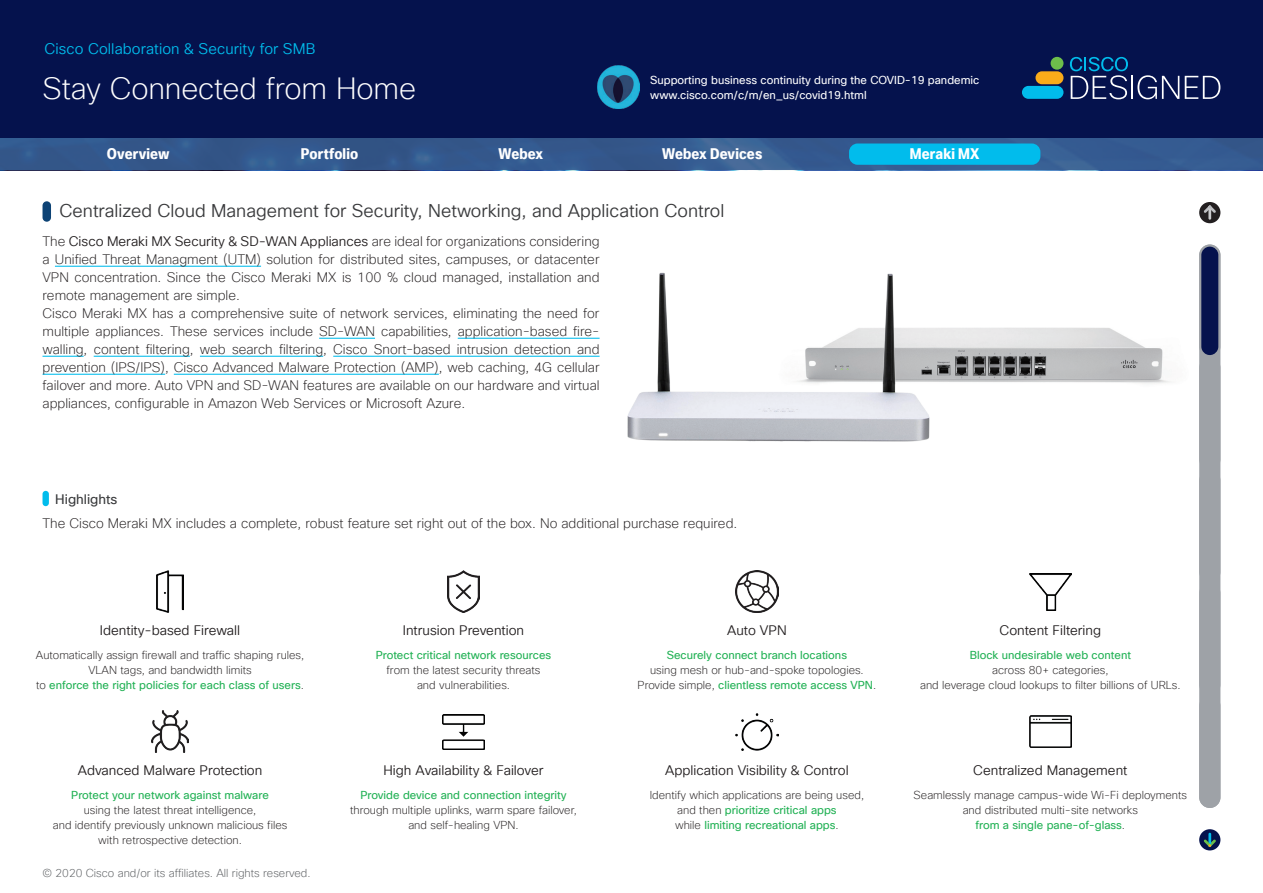
<style>
.page{position:relative;width:1263px;height:893px;background:#fff}
.page>*{position:absolute;margin:0;border:0;box-sizing:border-box;transform-origin:0 0}
.t1{font:200 30px "Cisco Sans TT";letter-spacing:-.005em;color:#fff}
.t2{font:18px "Cisco Sans TT Light";color:#393a3c}
.t3{font:700 condensed 15px "Cisco Sans TT";letter-spacing:.01em;color:#fff}
.t4{font:15px "Cisco Sans TT Light";letter-spacing:.005em;color:#01bcec}
.t5{font:200 13.5px/18px "Cisco Sans TT";color:#231f20}
.t6{font:13.5px "Cisco Sans TT Light";color:#231f20}
.t7{font:13.5px "Cisco Sans TT";color:#393a3c}
.t8{font:200 11.25px/15px "Cisco Sans TT";color:#231f20;text-align:center}
.t9{font:11.25px "Cisco Sans TT";color:#21b154}
.t10{font:11.25px/15px "Cisco Sans TT";color:#fff}
.t11{font:200 11.25px "Cisco Sans TT";color:#595c5f}
.s1{font-family:"Cisco Sans TT Light";font-weight:400}
.s2{font-weight:400;color:#21b154}
</style>
<div class="page">
<div style="left:0;top:0;width:1263px;height:170px;background:#05124d"></div>
<div style="left:0;top:138px;width:1263px;height:32px;background:#355b8f"></div>
<svg style="left:1070px;top:57px;width:58px;height:42px"></svg>
<hr style="left:1131px;top:76px;width:2px;height:23px;background:#fff">
<svg style="left:1137px;top:75px;width:42px;height:24px"></svg>
<svg style="left:1185px;top:76px;width:35px;height:23px"></svg>
<div style="left:1050px;top:57px;width:13px;height:13px;background:#6dbe4b;border-radius:50%"></div>
<div style="left:1035px;top:71px;width:28px;height:13px;background:#faab1a;border-radius:6px"></div>
<div style="left:1022px;top:86px;width:41px;height:13px;background:#01bcec;border-radius:6px"></div>
<img style="left:597px;top:66px;width:43px;height:42px">
<hr style="left:55px;top:266px;width:206px;height:1px;background:#01bcec">
<hr style="left:319px;top:338px;width:56px;height:1px;background:#01bcec">
<hr style="left:458px;top:338px;width:142px;height:1px;background:#01bcec">
<hr style="left:43px;top:356px;width:41px;height:1px;background:#01bcec">
<hr style="left:94px;top:356px;width:96px;height:1px;background:#01bcec">
<hr style="left:200px;top:356px;width:123px;height:1px;background:#01bcec">
<hr style="left:333px;top:356px;width:267px;height:1px;background:#01bcec">
<hr style="left:43px;top:374px;width:122px;height:1px;background:#01bcec">
<hr style="left:174px;top:374px;width:265px;height:1px;background:#01bcec">
<div style="left:43px;top:201px;width:8px;height:21px;background:#0d4375;border-radius:4px"></div>
<div style="left:43px;top:491px;width:6px;height:15px;background:#01bcec;border-radius:3px"></div>
<img style="left:942px;top:327px;width:229px;height:57px">
<img style="left:627px;top:272px;width:315px;height:170px">
<img style="left:448px;top:570px;width:31px;height:43px">
<img style="left:736px;top:570px;width:42px;height:43px">
<img style="left:1029px;top:573px;width:42px;height:37px">
<img style="left:157px;top:570px;width:26px;height:43px">
<img style="left:1029px;top:716px;width:42px;height:32px">
<img style="left:442px;top:714px;width:43px;height:35px">
<img style="left:152px;top:710px;width:37px;height:43px">
<img style="left:736px;top:713px;width:42px;height:37px">
<div style="left:1199px;top:244px;width:21px;height:564px;background:#9ea2a7;border-radius:11px"></div>
<div style="left:1200px;top:246px;width:19px;height:110px;background:#05124d;border-radius:10px"></div>
<div style="left:1199px;top:244px;width:21px;height:113px;border:2px solid #9ea2a7;border-radius:10px"></div>
<div style="left:1199px;top:695px;width:21px;height:113px;border:2px solid #9ea2a7;border-radius:10px"></div>
<div style="left:1199px;top:583px;width:21px;height:112px;border:2px solid #9ea2a7;border-radius:10px"></div>
<div style="left:1199px;top:470px;width:21px;height:113px;border:2px solid #9ea2a7;border-radius:10px"></div>
<div style="left:1199px;top:357px;width:21px;height:113px;border:2px solid #9ea2a7;border-radius:10px"></div>
<div style="left:1199px;top:829px;width:21px;height:21px;background:#05124d;border-radius:50%"></div>
<hr style="left:1208px;top:833px;width:3px;height:14px;background:#01bcec">
<svg style="left:1204px;top:839px;width:12px;height:8px"></svg>
<div style="left:1199px;top:202px;width:21px;height:21px;background:#231f20;border-radius:50%"></div>
<hr style="left:1208px;top:206px;width:3px;height:14px;background:#cbccce">
<svg style="left:1204px;top:205px;width:12px;height:8px"></svg>
<div style="left:849px;top:144px;width:191px;height:21px;background:#01bcec;border-radius:9px"></div>
<p class="t4" style="left:45px;top:39px;width:272px">Cisco Collaboration &amp; Security for SMB</p>
<h1 class="t1" style="left:43px;top:69px;width:375px">Stay Connected from Home</h1>
<p class="t10" style="left:650px;top:73px;width:331px">Supporting business continuity during the COVID-19 pandemic www.cisco.com/c/m/en_us/covid19.html</p>
<p class="t3" style="left:107px;top:144px;width:64px">Overview</p>
<p class="t3" style="left:301px;top:144px;width:59px">Portfolio</p>
<p class="t3" style="left:498px;top:144px;width:46px">Webex</p>
<p class="t3" style="left:662px;top:144px;width:102px">Webex Devices</p>
<p class="t3" style="left:910px;top:144px;width:71px">Meraki MX</p>
<h2 class="t2" style="left:60px;top:199px;width:666px">Centralized Cloud Management for Security, Networking, and Application Control</h2>
<p class="t5" style="left:43px;top:233px;width:559px">The <span class="s1">Cisco Meraki MX Security &amp; SD-WAN Appliances</span> are ideal for organizations considering a Unified Threat Managment (UTM) solution for distributed sites, campuses, or datacenter VPN concentration. Since the Cisco Meraki MX is 100 % cloud managed, installation and remote management are simple.<br>Cisco Meraki MX has a comprehensive suite of network services, eliminating the need for multiple appliances. These services include SD-WAN capabilities, application-based fire&shy;walling, content filtering, web search filtering, Cisco Snort-based intrusion detection and prevention (IPS/IPS), Cisco Advanced Malware Protection (AMP), web caching, 4G cellular failover and more. Auto VPN and SD-WAN features are available on our hardware and virtual appliances, configurable in Amazon Web Services or Microsoft Azure.</p>
<p class="t7" style="left:55px;top:490px;width:64px">Highlights</p>
<p class="t5" style="left:43px;top:515px;width:696px">The Cisco Meraki MX includes a complete, robust feature set right out of the box. No additional purchase required.</p>
<p class="t6" style="left:100px;top:622px;width:142px">Identity-based Firewall</p>
<p class="t8" style="left:36px;top:648px;width:270px">Automatically assign firewall and traffic shaping rules,<br>VLAN tags, and bandwidth limits<br>to <span class="s2">enforce the right policies for each class of users</span>.</p>
<p class="t6" style="left:78px;top:762px;width:186px">Advanced Malware Protection</p>
<p class="t9" style="left:71px;top:788px;width:199px">Protect your network against malware</p>
<p class="t8" style="left:53px;top:803px;width:236px">using the latest threat intelligence,<br>and identify previously unknown malicious files with retrospective detection.</p>
<p class="t11" style="left:43px;top:865px;width:270px">© 2020 Cisco and/or its affiliates. All rights reserved.</p>
<p class="t6" style="left:403px;top:622px;width:123px">Intrusion Prevention</p>
<p class="t9" style="left:376px;top:648px;width:177px">Protect critical network resources</p>
<p class="t8" style="left:387px;top:663px;width:155px">from the latest security threats and vulnerabilities.</p>
<p class="t6" style="left:383px;top:762px;width:162px">High Availability &amp; Failover</p>
<p class="t9" style="left:360px;top:788px;width:208px">Provide device and connection integrity</p>
<p class="t8" style="left:350px;top:803px;width:228px">through multiple uplinks, warm spare failover, and self-healing VPN.</p>
<p class="t6" style="left:727px;top:622px;width:61px">Auto VPN</p>
<p class="t9" style="left:667px;top:648px;width:182px">Securely connect branch locations</p>
<p class="t8" style="left:638px;top:663px;width:240px">using mesh or hub-and-spoke topologies.<br>Provide simple, <span class="s2">clientless remote access VPN</span>.</p>
<p class="t6" style="left:665px;top:762px;width:185px">Application Visibility &amp; Control</p>
<p class="t8" style="left:650px;top:788px;width:216px">Identify which applications are being used, and then <span class="s2">prioritize critical apps<br></span>while <span class="s2">limiting recreational apps</span>.</p>
<p class="t6" style="left:999px;top:622px;width:103px">Content Filtering</p>
<p class="t9" style="left:970px;top:648px;width:163px">Block undesirable web content</p>
<p class="t8" style="left:920px;top:663px;width:262px">across 80+ categories,<br>and leverage cloud lookups to filter billions of URLs.</p>
<p class="t6" style="left:973px;top:762px;width:156px">Centralized Management</p>
<p class="t8" style="left:914px;top:788px;width:275px">Seamlessly manage campus-wide Wi-Fi deployments and distributed multi-site networks<br><span class="s2">from a single pane-of-glass</span>.</p>
</div>
